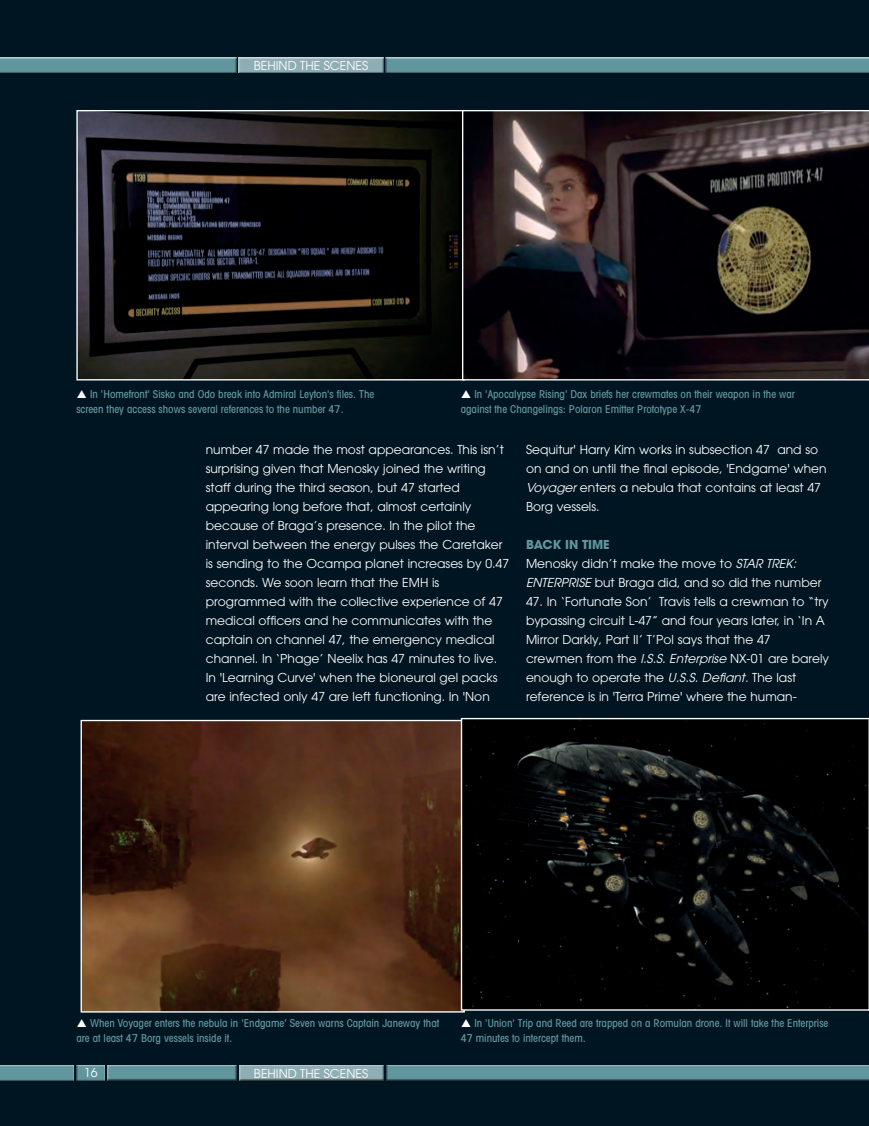
<style>
.page{position:relative;width:869px;height:1126px;background:#fff}
.page>*{position:absolute;margin:0;border:0;box-sizing:border-box;transform-origin:0 0}
.t1{font:12.25px/19.1px "Avant Garde LT";color:#fff}
.t2{font:12.25px "Avant Garde";color:#fff}
.t3{font:500 condensed 10.85px/14.9px "Avant Garde LT";color:#61969e}
.s1{font-style:italic}
.s2{font-family:"Avant Garde";font-weight:700;color:#61969e}
</style>
<div class="page">
<div style="left:0;top:0;width:868px;height:1126px;background:#001522"></div>
<div style="left:237px;top:57px;width:147px;height:16px;background:#231f20;opacity:.75"></div>
<div style="left:237px;top:1064px;width:147px;height:17px;background:#231f20;opacity:.75"></div>
<div style="left:0;top:57px;width:237px;height:16px;background:#231f20;opacity:.75"></div>
<div style="left:106px;top:1064px;width:131px;height:17px;background:#231f20;opacity:.75"></div>
<div style="left:75px;top:1064px;width:31px;height:17px;background:#231f20;opacity:.75"></div>
<div style="left:0;top:1064px;width:74px;height:17px;background:#231f20;opacity:.75"></div>
<div style="left:384px;top:57px;width:484px;height:16px;background:#231f20;opacity:.75"></div>
<div style="left:385px;top:1064px;width:483px;height:17px;background:#231f20;opacity:.75"></div>
<img style="left:78px;top:112px;width:384px;height:266px">
<img style="left:82px;top:722px;width:378px;height:289px">
<svg style="left:868px;top:111px;width:1px;height:269px"></svg>
<svg style="left:462px;top:110px;width:406px;height:270px;background:#292223"></svg>
<svg style="left:460px;top:718px;width:408px;height:293px;background:#08090a"></svg>
<svg style="left:868px;top:719px;width:1px;height:292px"></svg>
<p class="t2" style="left:254px;top:58px;width:116px">BEHIND THE SCENES</p>
<p class="t3" style="left:76px;top:387px;width:299px;text-indent:14px">In 'Homefront' Sisko and Odo break into Admiral Leyton's files. The screen they access shows several references to the number 47.</p>
<p class="t3" style="left:460px;top:387px;width:335px;text-indent:14px">In 'Apocalypse Rising' Dax briefs her crewmates on their weapon in the war against the Changelings: Polaron Emitter Prototype X-47</p>
<p class="t1" style="left:206px;top:440px;width:305px">number 47 made the most appearances. This isn’t surprising given that Menosky joined the writing staff during the third season, but 47 started appearing long before that, almost certainly because of Braga’s presence. In the pilot the interval between the energy pulses the Caretaker is sending to the Ocampa planet increases by 0.47 seconds. We soon learn that the EMH is programmed with the collective experience of 47 medical officers and he communicates with the captain on channel 47, the emergency medical channel. In ‘Phage’ Neelix has 47 minutes to live.<br>In 'Learning Curve' when the bioneural gel packs are infected only 47 are left functioning. In 'Non</p>
<p class="t1" style="left:526px;top:440px;width:302px">Sequitur' Harry Kim works in subsection 47 and so on and on until the final episode, 'Endgame' when <span class="s1">Voyager</span> enters a nebula that contains at least 47<br>Borg vessels.</p>
<p class="t1" style="left:526px;top:535px;width:297px"><span class="s2">BACK IN TIME<br></span>Menosky didn’t make the move to <span class="s1">STAR TREK:<br>ENTERPRISE</span> but Braga did, and so did the number</p>
<p class="t1" style="left:526px;top:592px;width:304px">47. In ‘Fortunate Son’ Travis tells a crewman to “try bypassing circuit L-47” and four years later, in ‘In A Mirror Darkly, Part II’ T’Pol says that the 47 crewmen from the <span class="s1">I.S.S. Enterprise</span> NX-01 are barely enough to operate the <span class="s1">U.S.S. Defiant.</span> The last reference is in 'Terra Prime' where the human-</p>
<p class="t3" style="left:76px;top:1015px;width:364px;text-indent:14px">When Voyager enters the nebula in 'Endgame' Seven warns Captain Janeway that are at least 47 Borg vessels inside it.</p>
<p class="t2" style="left:84px;top:1066px;width:15px">16</p>
<p class="t2" style="left:254px;top:1066px;width:116px">BEHIND THE SCENES</p>
<p class="t3" style="left:460px;top:1015px;width:369px;text-indent:14px">In 'Union' Trip and Reed are trapped on a Romulan drone. It will take the Enterprise<br>47 minutes to intercept them.</p>
</div>
